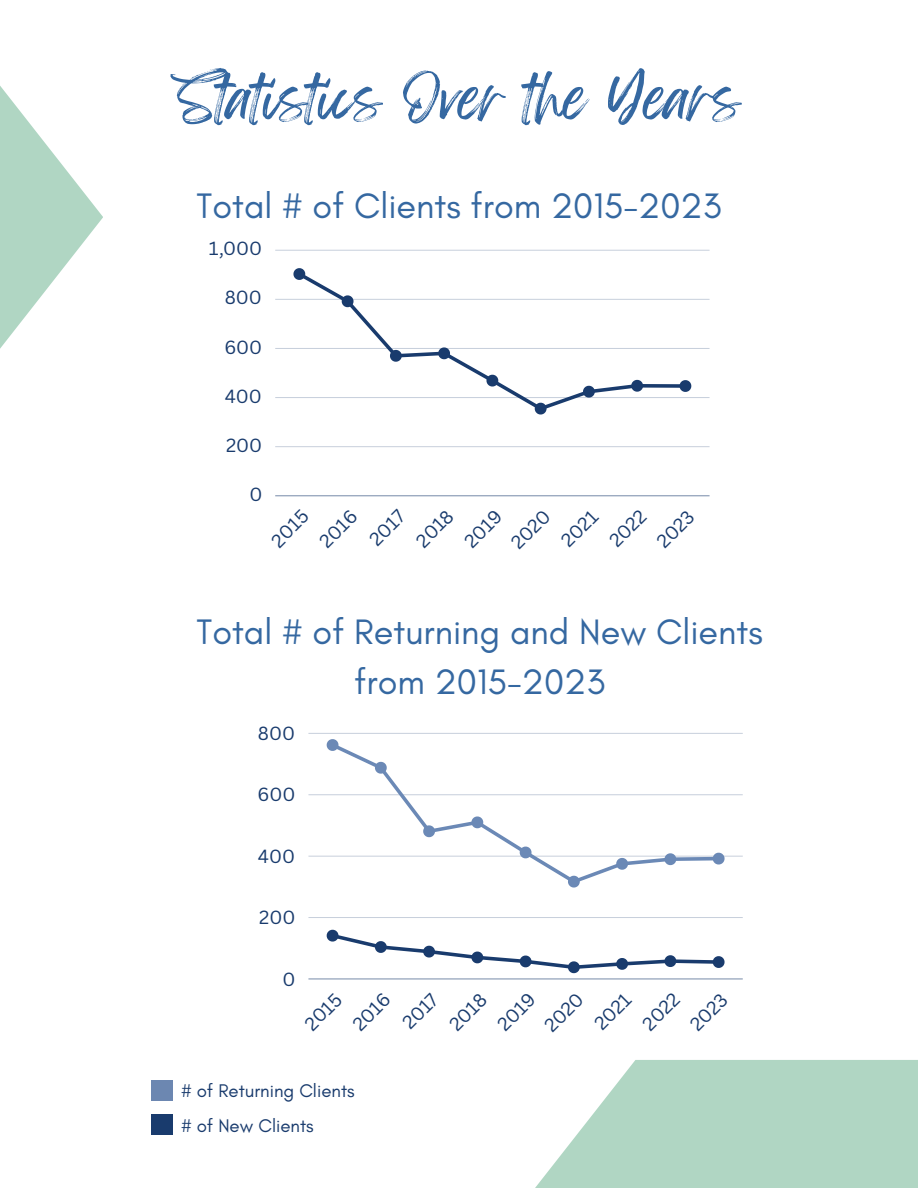
<style>
.page{position:relative;width:918px;height:1188px;background:#fff}
.page>*{position:absolute;margin:0;border:0;box-sizing:border-box;transform-origin:0 0}
.t1{font:51.15px "Feeling Passionate";color:#3568a1}
.t2{font:36px/49.5px "Glacial Indifference";color:#3568a1;text-align:center}
.t3{font:18.75px "Glacial Indifference";color:#193b6d}
.t4{font:18.45px "Canva Sans";color:#193b6d}
</style>
<div class="page">
<hr style="left:275px;top:446px;width:435px;height:1px;background:#193b6d">
<hr style="left:275px;top:397px;width:435px;height:1px;background:#193b6d">
<hr style="left:275px;top:348px;width:435px;height:1px;background:#193b6d">
<hr style="left:275px;top:299px;width:435px;height:1px;background:#193b6d">
<hr style="left:275px;top:250px;width:435px;height:1px;background:#193b6d">
<hr style="left:275px;top:495px;width:435px;height:1px;background:#193b6d">
<svg style="left:643px;top:384px;width:37px;height:4px"></svg>
<svg style="left:293px;top:268px;width:350px;height:147px"></svg>
<svg style="left:680px;top:380px;width:11px;height:12px"></svg>
<svg style="left:0;top:86px;width:103px;height:263px"></svg>
<svg style="left:535px;top:1060px;width:383px;height:128px;background:#badbca"></svg>
<hr style="left:308px;top:917px;width:435px;height:1px;background:#193b6d">
<hr style="left:308px;top:856px;width:435px;height:1px;background:#193b6d">
<hr style="left:308px;top:794px;width:435px;height:1px;background:#193b6d">
<hr style="left:308px;top:733px;width:435px;height:1px;background:#193b6d">
<hr style="left:308px;top:979px;width:435px;height:1px;background:#193b6d">
<svg style="left:327px;top:739px;width:398px;height:149px"></svg>
<svg style="left:327px;top:930px;width:398px;height:43px"></svg>
<div style="left:151px;top:1081px;width:22px;height:20px;background:#6c87b1"></div>
<div style="left:151px;top:1114px;width:22px;height:21px;background:#193b6d"></div>
<p class="t1" style="left:177px;top:56px;width:566px">Statistics Over the Years</p>
<p class="t2" style="left:197px;top:181px;width:526px">Total # of Clients from 2015-2023</p>
<p class="t4" style="left:209px;top:236px;width:55px">1,000</p>
<p class="t4" style="left:225px;top:285px;width:39px">800</p>
<p class="t4" style="left:224px;top:334px;width:39px">600</p>
<p class="t4" style="left:225px;top:383px;width:39px">400</p>
<p class="t4" style="left:226px;top:432px;width:38px">200</p>
<p class="t4" style="left:249px;top:481px;width:14px">0</p>
<p class="t4" style="left:266px;top:535px;width:45px;rotate:-45deg">2015</p>
<p class="t4" style="left:314px;top:535px;width:46px;rotate:-45deg">2016</p>
<p class="t4" style="left:364px;top:533px;width:43px;rotate:-45deg">2017</p>
<p class="t4" style="left:410px;top:535px;width:45px;rotate:-45deg">2018</p>
<p class="t4" style="left:458px;top:535px;width:46px;rotate:-45deg">2019</p>
<p class="t4" style="left:505px;top:536px;width:48px;rotate:-45deg">2020</p>
<p class="t4" style="left:555px;top:534px;width:44px;rotate:-45deg">2021</p>
<p class="t4" style="left:603px;top:534px;width:45px;rotate:-45deg">2022</p>
<p class="t4" style="left:651px;top:535px;width:45px;rotate:-45deg">2023</p>
<p class="t2" style="left:197px;top:607px;width:568px">Total # of Returning and New Clients from 2015-2023</p>
<p class="t4" style="left:258px;top:720px;width:39px">800</p>
<p class="t4" style="left:258px;top:782px;width:39px">600</p>
<p class="t4" style="left:258px;top:843px;width:39px">400</p>
<p class="t4" style="left:259px;top:905px;width:38px">200</p>
<p class="t4" style="left:283px;top:966px;width:14px">0</p>
<p class="t4" style="left:299px;top:1018px;width:45px;rotate:-45deg">2015</p>
<p class="t4" style="left:347px;top:1018px;width:46px;rotate:-45deg">2016</p>
<p class="t4" style="left:397px;top:1016px;width:43px;rotate:-45deg">2017</p>
<p class="t4" style="left:443px;top:1018px;width:45px;rotate:-45deg">2018</p>
<p class="t4" style="left:492px;top:1018px;width:46px;rotate:-45deg">2019</p>
<p class="t4" style="left:539px;top:1019px;width:48px;rotate:-45deg">2020</p>
<p class="t4" style="left:589px;top:1018px;width:44px;rotate:-45deg">2021</p>
<p class="t4" style="left:637px;top:1018px;width:45px;rotate:-45deg">2022</p>
<p class="t4" style="left:684px;top:1018px;width:45px;rotate:-45deg">2023</p>
<p class="t3" style="left:181px;top:1079px;width:175px"># of Returning Clients</p>
<p class="t3" style="left:181px;top:1114px;width:134px"># of New Clients</p>
</div>
